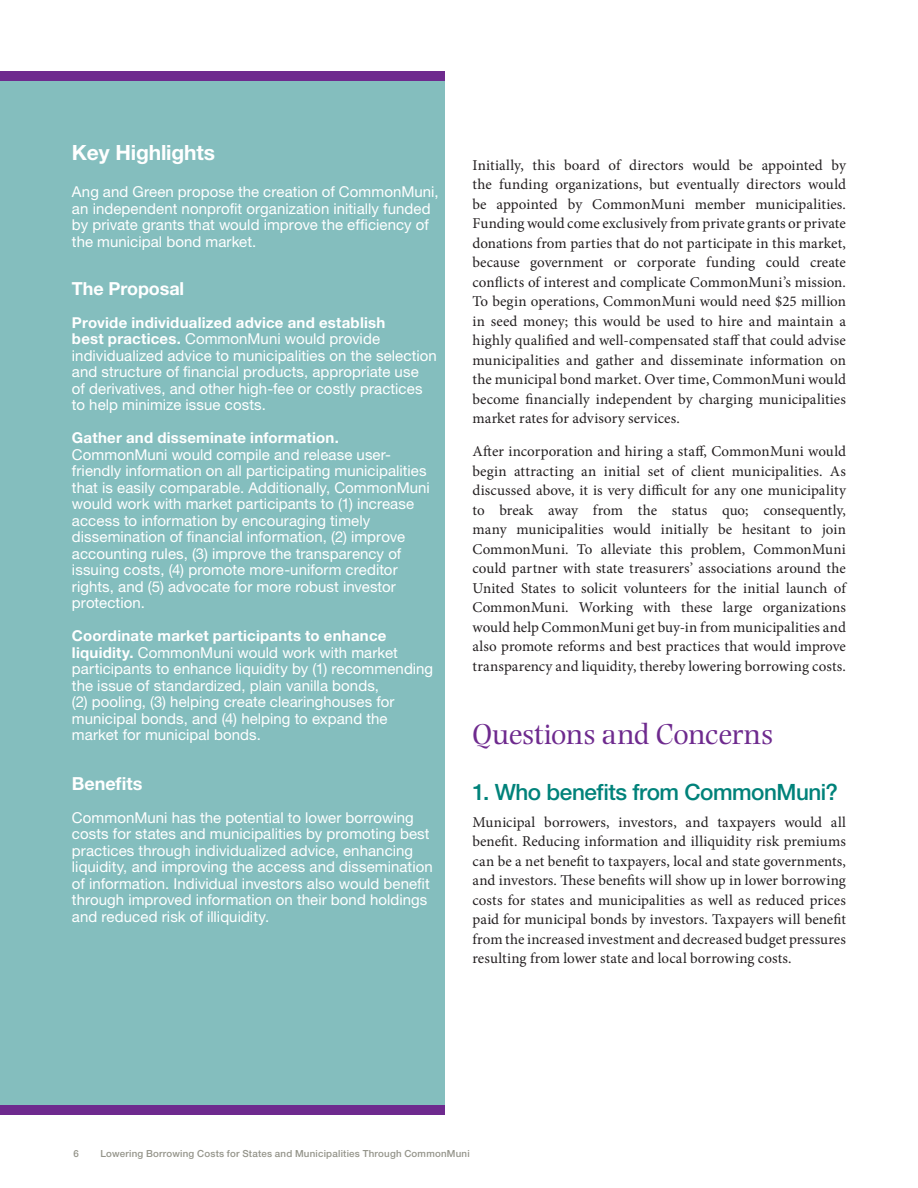
<style>
.page{position:relative;width:918px;height:1188px;background:#fff}
.page>*{position:absolute;margin:0;border:0;box-sizing:border-box;transform-origin:0 0}
.NEW_REGULAR_BODY{font:30px "Photina MT Std";color:#6e2a8e}
.CURRENT_SUBHEAD_1{font:500 22.5px "Helvetica Neue";letter-spacing:-.02em;color:#00827a}
.t1{font:700 21px "Helvetica Neue";letter-spacing:-.005em;color:#fff}
._01_brief___sidebar{font:700 18px "Helvetica Neue";letter-spacing:-.005em;color:#fff}
.NEW_REGULAR_BODY-2{font:15px/19.5px "Minion Pro";letter-spacing:.005em;color:#231f20;text-align:justify}
.Chart_Source_text{font:15px/16.5px "Helvetica Neue";letter-spacing:.005em;color:#fff}
.t2{font:500 9.75px "Helvetica Neue";letter-spacing:.025em;color:#94948a}
.s1{font-weight:700}
</style>
<div class="page">
<div style="left:0;top:72px;width:444px;height:1042px;background:#84bebe"></div>
<div style="left:0;top:1105px;width:444px;height:9px;background:#6e2a8e"></div>
<div style="left:0;top:72px;width:444px;height:9px;background:#6e2a8e"></div>
<p class="t1" style="left:72px;top:139px;width:145px">Key Highlights</p>
<p class="Chart_Source_text" style="left:72px;top:183px;width:368px">Ang and Green propose the creation of CommonMuni, an independent nonprofit organization initially funded by private grants that would improve the efficiency of the municipal bond market.</p>
<p class="_01_brief___sidebar" style="left:72px;top:277px;width:114px">The Proposal</p>
<p class="Chart_Source_text" style="left:72px;top:314px;width:366px"><span class="s1">Provide individualized advice and establish<br>best practices.</span> CommonMuni would provide individualized advice to municipalities on the selection and structure of financial products, appropriate use<br>of derivatives, and other high-fee or costly practices to help minimize issue costs.</p>
<p class="Chart_Source_text" style="left:72px;top:429px;width:360px"><span class="s1">Gather and disseminate information.<br></span>CommonMuni would compile and release user&shy;friendly information on all participating municipalities that is easily comparable. Additionally, CommonMuni would work with market participants to (1) increase access to information by encouraging timely dissemination of financial information, (2) improve accounting rules, (3) improve the transparency of issuing costs, (4) promote more-uniform creditor rights, and (5) advocate for more robust investor protection.</p>
<p class="Chart_Source_text" style="left:72px;top:627px;width:363px"><span class="s1">Coordinate market participants to enhance liquidity.</span> CommonMuni would work with market participants to enhance liquidity by (1) recommending the issue of standardized, plain vanilla bonds,<br>(2) pooling, (3) helping create clearinghouses for municipal bonds, and (4) helping to expand the market for municipal bonds.</p>
<p class="_01_brief___sidebar" style="left:72px;top:772px;width:72px">Benefits</p>
<p class="Chart_Source_text" style="left:72px;top:809px;width:362px">CommonMuni has the potential to lower borrowing costs for states and municipalities by promoting best practices through individualized advice, enhancing liquidity, and improving the access and dissemination of information. Individual investors also would benefit through improved information on their bond holdings and reduced risk of illiquidity.</p>
<p class="NEW_REGULAR_BODY-2" style="left:472px;top:155px;width:375px">Initially, this board of directors would be appointed by the funding organizations, but eventually directors would be appointed by CommonMuni member municipalities.<br>Funding would come exclusively from private grants or private donations from parties that do not participate in this market, because government or corporate funding could create conflicts of interest and complicate CommonMuni’s mission.<br>To begin operations, CommonMuni would need $25 million in seed money; this would be used to hire and maintain a highly qualified and well-compensated staff that could advise municipalities and gather and disseminate information on the municipal bond market. Over time, CommonMuni would become financially independent by charging municipalities market rates for advisory services.</p>
<p class="NEW_REGULAR_BODY-2" style="left:472px;top:442px;width:375px">After incorporation and hiring a staff, CommonMuni would begin attracting an initial set of client municipalities. As discussed above, it is very difficult for any one municipality to break away from the status quo; consequently, many municipalities would initially be hesitant to join CommonMuni. To alleviate this problem, CommonMuni could partner with state treasurers’ associations around the United States to solicit volunteers for the initial launch of CommonMuni. Working with these large organizations would help CommonMuni get buy-in from municipalities and also promote reforms and best practices that would improve transparency and liquidity, thereby lowering borrowing costs.</p>
<p class="NEW_REGULAR_BODY" style="left:472px;top:717px;width:302px">Questions and Concerns</p>
<p class="CURRENT_SUBHEAD_1" style="left:472px;top:779px;width:367px">1. Who benefits from CommonMuni?</p>
<p class="NEW_REGULAR_BODY-2" style="left:472px;top:812px;width:375px">Municipal borrowers, investors, and taxpayers would all benefit. Reducing information and illiquidity risk premiums can be a net benefit to taxpayers, local and state governments, and investors. These benefits will show up in lower borrowing costs for states and municipalities as well as reduced prices paid for municipal bonds by investors. Taxpayers will benefit from the increased investment and decreased budget pressures resulting from lower state and local borrowing costs.</p>
<p class="t2" style="left:74px;top:1147px;width:7px">6</p>
<p class="t2" style="left:100px;top:1147px;width:371px">Lowering Borrowing Costs for States and Municipalities Through CommonMuni</p>
</div>
